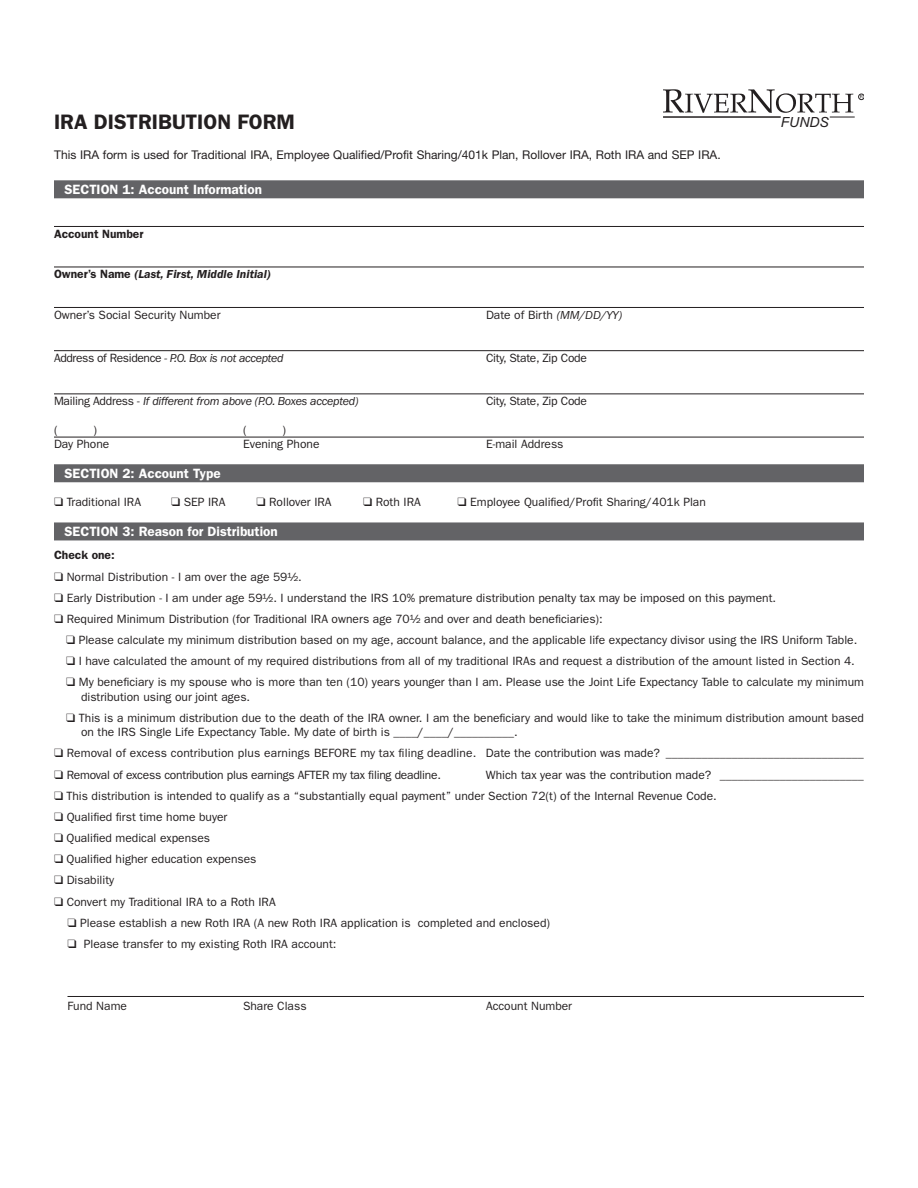
<style>
.page{position:relative;width:918px;height:1188px;background:#fff}
.page>*{position:absolute;margin:0;border:0;box-sizing:border-box;transform-origin:0 0}
.t1{font:600 21px "ITC Franklin Gothic Std";color:#231f20}
.t2{font:italic 13.95px "Arial";color:#231f20}
.Section_Header{font:600 13.5px "ITC Franklin Gothic Std";color:#fff}
.Sub_head{font:12px/14.4px "ITC Franklin Gothic Std";color:#231f20}
.Body_Text{font:12px "Helvetica Neue LT Std";color:#231f20}
.Sub_head-2{font:12px "ITC Franklin Gothic Std";letter-spacing:-.02em;color:#231f20}
.t3{font:italic 12px "ITC Franklin Gothic Std";letter-spacing:-.02em;color:#231f20}
.Sub_head-3{font:italic 600 12px "ITC Franklin Gothic Std";color:#231f20}
.Sub_head-4{font:600 12px "ITC Franklin Gothic Std";color:#231f20}
.s1{font-style:normal}
.s2{font-style:italic}
</style>
<div class="page">
<div style="left:54px;top:180px;width:810px;height:18px;background:#636366"></div>
<hr style="left:54px;top:226px;width:810px;height:1px;background:#231f20">
<hr style="left:54px;top:267px;width:810px;height:1px;background:#231f20">
<hr style="left:54px;top:307px;width:810px;height:1px;background:#231f20">
<hr style="left:54px;top:350px;width:810px;height:1px;background:#231f20">
<hr style="left:54px;top:394px;width:810px;height:1px;background:#231f20">
<hr style="left:54px;top:437px;width:810px;height:1px;background:#231f20">
<div style="left:54px;top:464px;width:810px;height:18px;background:#636366"></div>
<div style="left:54px;top:522px;width:810px;height:18px;background:#636366"></div>
<hr style="left:68px;top:996px;width:796px;height:1px;background:#231f20">
<svg style="left:663px;top:89px;width:201px;height:29px"></svg>
<p class="t1" style="left:54px;top:109px;width:243px">IRA DISTRIBUTION FORM</p>
<p class="Body_Text" style="left:54px;top:147px;width:668px">This IRA form is used for Traditional IRA, Employee Qualified/Profit Sharing/401k Plan, Rollover IRA, Roth IRA and SEP IRA.</p>
<p class="t2" style="left:781px;top:113px;width:50px">FUNDS</p>
<p class="Section_Header" style="left:64px;top:181px;width:199px">SECTION 1: Account Information</p>
<p class="Sub_head-4" style="left:54px;top:226px;width:91px">Account Number</p>
<p class="Sub_head-3" style="left:54px;top:267px;width:218px"><span class="s1">Owner’s Name</span> (Last, First, Middle Initial)</p>
<p class="Sub_head" style="left:54px;top:307px;width:168px">Owner’s Social Security Number</p>
<p class="Sub_head" style="left:486px;top:307px;width:138px">Date of Birth <span class="s2">(MM/DD/YY)</span></p>
<p class="t3" style="left:54px;top:351px;width:231px"><span class="s1">Address of Residence</span> - P.O. Box is not accepted</p>
<p class="Sub_head-2" style="left:486px;top:351px;width:102px">City, State, Zip Code</p>
<p class="t3" style="left:54px;top:394px;width:306px"><span class="s1">Mailing Address -</span> If different from above (P.O. Boxes accepted)</p>
<p class="Sub_head-2" style="left:486px;top:394px;width:102px">City, State, Zip Code</p>
<p class="Sub_head" style="left:54px;top:423px;width:5px">(</p>
<p class="Sub_head" style="left:94px;top:423px;width:5px">)</p>
<p class="Sub_head" style="left:243px;top:423px;width:5px">(</p>
<p class="Sub_head" style="left:283px;top:423px;width:5px">)</p>
<p class="Sub_head" style="left:54px;top:437px;width:57px">Day Phone</p>
<p class="Sub_head" style="left:243px;top:437px;width:78px">Evening Phone</p>
<p class="Sub_head" style="left:486px;top:437px;width:79px">E-mail Address</p>
<p class="Section_Header" style="left:64px;top:465px;width:158px">SECTION 2: Account Type</p>
<p class="Sub_head" style="left:54px;top:495px;width:89px">❑ Traditional IRA</p>
<p class="Sub_head" style="left:171px;top:495px;width:56px">❑ SEP IRA</p>
<p class="Sub_head" style="left:256px;top:495px;width:77px">❑ Rollover IRA</p>
<p class="Sub_head" style="left:363px;top:495px;width:59px">❑ Roth IRA</p>
<p class="Sub_head" style="left:458px;top:495px;width:250px">❑ Employee Qualified/Profit Sharing/401k Plan</p>
<p class="Section_Header" style="left:64px;top:524px;width:215px">SECTION 3: Reason for Distribution</p>
<p class="Sub_head-4" style="left:54px;top:548px;width:62px">Check one:</p>
<p class="Sub_head" style="left:54px;top:569px;width:249px">❑ Normal Distribution - I am over the age 59½.</p>
<p class="Sub_head" style="left:54px;top:591px;width:724px">❑ Early Distribution - I am under age 59½. I understand the IRS 10% premature distribution penalty tax may be imposed on this payment.</p>
<p class="Sub_head" style="left:54px;top:612px;width:550px">❑ Required Minimum Distribution (for Traditional IRA owners age 70½ and over and death beneficiaries):</p>
<p class="Sub_head" style="left:66px;top:633px;width:793px">❑ Please calculate my minimum distribution based on my age, account balance, and the applicable life expectancy divisor using the IRS Uniform Table.</p>
<p class="Sub_head" style="left:66px;top:654px;width:790px">❑ I have calculated the amount of my required distributions from all of my traditional IRAs and request a distribution of the amount listed in Section 4.</p>
<p class="Sub_head" style="left:81px;top:675px;width:785px;text-indent:-15px">❑ My beneficiary is my spouse who is more than ten (10) years younger than I am. Please use the Joint Life Expectancy Table to calculate my minimum distribution using our joint ages.</p>
<p class="Sub_head" style="left:81px;top:711px;width:785px;text-indent:-15px">❑ This is a minimum distribution due to the death of the IRA owner. I am the beneficiary and would like to take the minimum distribution amount based on the IRS Single Life Expectancy Table. My date of birth is ____/____/__________.</p>
<p class="Sub_head" style="left:54px;top:746px;width:811px">❑ Removal of excess contribution plus earnings BEFORE my tax filing deadline. Date the contribution was made? _________________________________</p>
<p class="Sub_head-2" style="left:54px;top:768px;width:389px">❑ Removal of excess contribution plus earnings AFTER my tax filing deadline.</p>
<p class="Sub_head" style="left:486px;top:767px;width:379px">Which tax year was the contribution made? ________________________</p>
<p class="Sub_head" style="left:54px;top:789px;width:664px">❑ This distribution is intended to qualify as a “substantially equal payment” under Section 72(t) of the Internal Revenue Code.</p>
<p class="Sub_head" style="left:54px;top:810px;width:175px">❑ Qualified first time home buyer</p>
<p class="Sub_head" style="left:54px;top:831px;width:158px">❑ Qualified medical expenses</p>
<p class="Sub_head" style="left:54px;top:852px;width:204px">❑ Qualified higher education expenses</p>
<p class="Sub_head" style="left:54px;top:873px;width:62px">❑ Disability</p>
<p class="Sub_head" style="left:54px;top:894px;width:223px">❑ Convert my Traditional IRA to a Roth IRA</p>
<p class="Sub_head" style="left:68px;top:915px;width:484px">❑ Please establish a new Roth IRA (A new Roth IRA application is completed and enclosed)</p>
<p class="Sub_head" style="left:68px;top:937px;width:270px">❑ Please transfer to my existing Roth IRA account:</p>
<p class="Sub_head" style="left:68px;top:999px;width:61px">Fund Name</p>
<p class="Sub_head" style="left:243px;top:999px;width:65px">Share Class</p>
<p class="Sub_head" style="left:486px;top:999px;width:88px">Account Number</p>
</div>
